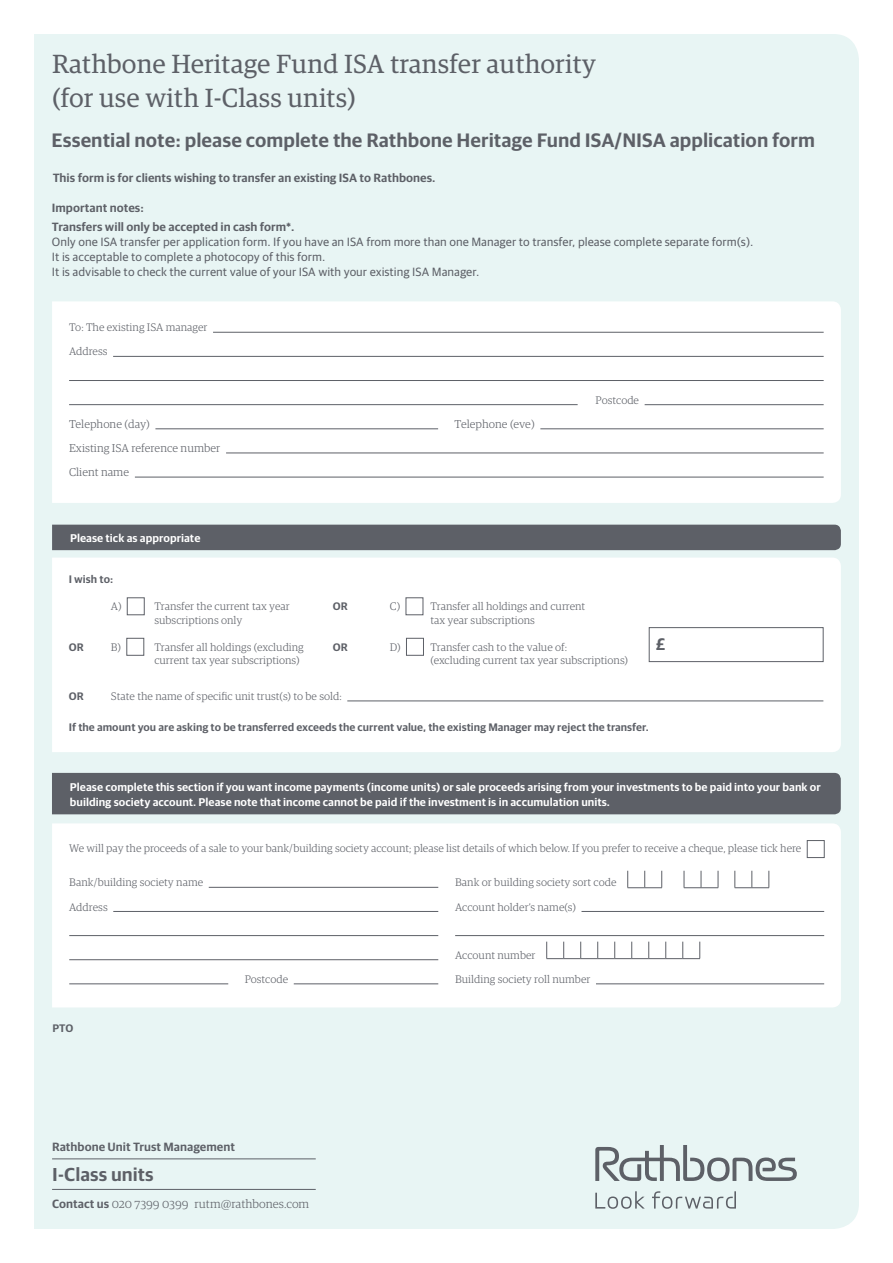
<style>
.page{position:relative;width:893px;height:1263px;background:#fff}
.page>*{position:absolute;margin:0;border:0;box-sizing:border-box;transform-origin:0 0}
.t1{font:26.25px "Guardian RTB Egyp";color:#5d6067}
.t2{font:600 19.5px "Guardian RTB Sans";color:#5d6067}
.t3{font:600 18.75px "Guardian RTB Sans";color:#5d6067}
.t4{font:600 18px "Guardian RTB Sans";color:#5d6067}
.t5{font:12px "Guardian RTB Sans";color:#5d6067}
.t6{font:600 12px "Guardian RTB Sans";color:#5d6067}
.t7{font:300 12px "Guardian RTB Egyp";color:#5d6067}
.t8{font:300 11.4px "Guardian RTB Egyp";color:#5d6067}
.CTA{font:600 11.25px/15px "Guardian RTB Sans";color:#fff}
.t9{font:300 10.95px "Guardian RTB Egyp";color:#5d6067}
.t10{font:600 10.95px "Guardian RTB Sans";color:#5d6067}
.s1{font-family:"Guardian RTB Sans";font-weight:600}
</style>
<div class="page">
<div style="left:34px;top:34px;width:825px;height:1195px;background:#e8f5f4"></div>
<svg style="left:595px;top:1145px;width:202px;height:64px;background:#cad5d5"></svg>
<hr style="left:52px;top:1158px;width:264px;height:1px;background:#5d6067">
<hr style="left:52px;top:1189px;width:264px;height:1px;background:#5d6067">
<div style="left:52px;top:525px;width:789px;height:25px;background:#5d6067"></div>
<svg style="left:52px;top:301px;width:789px;height:202px"></svg>
<svg style="left:52px;top:558px;width:789px;height:194px"></svg>
<hr style="left:213px;top:332px;width:611px;height:1px;background:#5d6067">
<hr style="left:113px;top:356px;width:711px;height:1px;background:#5d6067">
<hr style="left:69px;top:380px;width:755px;height:1px;background:#5d6067">
<hr style="left:69px;top:404px;width:509px;height:1px;background:#5d6067">
<hr style="left:645px;top:404px;width:179px;height:1px;background:#5d6067">
<hr style="left:155px;top:429px;width:283px;height:1px;background:#5d6067">
<hr style="left:540px;top:429px;width:284px;height:1px;background:#5d6067">
<hr style="left:226px;top:453px;width:598px;height:1px;background:#5d6067">
<hr style="left:135px;top:477px;width:689px;height:1px;background:#5d6067">
<hr style="left:347px;top:701px;width:476px;height:1px;background:#5d6067">
<div style="left:127px;top:598px;width:17px;height:17px;background:#fff;border:1px solid #5d6067"></div>
<div style="left:406px;top:598px;width:17px;height:17px;background:#fff;border:1px solid #5d6067"></div>
<div style="left:127px;top:638px;width:17px;height:17px;background:#fff;border:1px solid #5d6067"></div>
<div style="left:406px;top:638px;width:18px;height:17px;background:#fff;border:1px solid #5d6067"></div>
<div style="left:649px;top:627px;width:174px;height:35px;background:#fff;border:1px solid #5d6067"></div>
<div style="left:52px;top:773px;width:789px;height:41px;background:#5d6067"></div>
<svg style="left:52px;top:823px;width:789px;height:184px"></svg>
<hr style="left:209px;top:887px;width:229px;height:1px;background:#5d6067">
<hr style="left:113px;top:911px;width:325px;height:1px;background:#5d6067">
<hr style="left:69px;top:935px;width:369px;height:1px;background:#5d6067">
<hr style="left:69px;top:959px;width:369px;height:1px;background:#5d6067">
<hr style="left:69px;top:983px;width:159px;height:1px;background:#5d6067">
<hr style="left:294px;top:983px;width:144px;height:1px;background:#5d6067">
<div style="left:807px;top:840px;width:17px;height:18px;background:#fff;border:1px solid #5d6067"></div>
<hr style="left:581px;top:911px;width:243px;height:1px;background:#5d6067">
<hr style="left:455px;top:935px;width:369px;height:1px;background:#5d6067">
<hr style="left:596px;top:983px;width:228px;height:1px;background:#5d6067">
<svg style="left:627px;top:871px;width:35px;height:17px"></svg>
<svg style="left:684px;top:871px;width:35px;height:17px"></svg>
<svg style="left:735px;top:871px;width:35px;height:17px"></svg>
<svg style="left:546px;top:942px;width:154px;height:17px"></svg>
<p class="t1" style="left:52px;top:46px;width:546px">Rathbone Heritage Fund ISA transfer authority</p>
<p class="t1" style="left:52px;top:80px;width:305px">(for use with I-Class units)</p>
<p class="t2" style="left:52px;top:126px;width:765px">Essential note: please complete the Rathbone Heritage Fund ISA/NISA application form</p>
<p class="t6" style="left:53px;top:169px;width:384px">This form is for clients wishing to transfer an existing ISA to Rathbones.</p>
<p class="t6" style="left:52px;top:199px;width:93px">Important notes:</p>
<p class="t6" style="left:52px;top:218px;width:244px">Transfers will only be accepted in cash form*.</p>
<p class="t5" style="left:52px;top:233px;width:703px">Only one ISA transfer per application form. If you have an ISA from more than one Manager to transfer, please complete separate form(s).</p>
<p class="t5" style="left:52px;top:248px;width:275px">It is acceptable to complete a photocopy of this form.</p>
<p class="t5" style="left:52px;top:263px;width:429px">It is advisable to check the current value of your ISA with your existing ISA Manager.</p>
<p class="t9" style="left:69px;top:320px;width:140px">To: The existing ISA manager</p>
<p class="t9" style="left:69px;top:344px;width:40px">Address</p>
<p class="t8" style="left:69px;top:416px;width:82px">Telephone (day)</p>
<p class="t8" style="left:455px;top:416px;width:82px">Telephone (eve)</p>
<p class="t8" style="left:69px;top:440px;width:153px">Existing ISA reference number</p>
<p class="t8" style="left:69px;top:465px;width:62px">Client name</p>
<p class="t9" style="left:596px;top:393px;width:45px">Postcode</p>
<p class="CTA" style="left:70px;top:529px;width:132px">Please tick as appropriate</p>
<p class="t10" style="left:69px;top:572px;width:46px">I wish to:</p>
<p class="t9" style="left:111px;top:599px;width:12px">A)</p>
<p class="t9" style="left:154px;top:599px;width:137px">Transfer the current tax year</p>
<p class="t10" style="left:333px;top:599px;width:16px">OR</p>
<p class="t9" style="left:390px;top:599px;width:12px">C)</p>
<p class="t9" style="left:430px;top:599px;width:157px">Transfer all holdings and current</p>
<p class="t9" style="left:154px;top:613px;width:90px">subscriptions only</p>
<p class="t9" style="left:430px;top:613px;width:106px">tax year subscriptions</p>
<p class="t10" style="left:69px;top:639px;width:16px">OR</p>
<p class="t9" style="left:111px;top:640px;width:12px">B)</p>
<p class="t9" style="left:154px;top:640px;width:151px">Transfer all holdings (excluding</p>
<p class="t10" style="left:333px;top:639px;width:16px">OR</p>
<p class="t9" style="left:390px;top:640px;width:12px">D)</p>
<p class="t9" style="left:430px;top:640px;width:138px">Transfer cash to the value of:</p>
<p class="t9" style="left:154px;top:653px;width:147px">current tax year subscriptions)</p>
<p class="t9" style="left:430px;top:653px;width:199px">(excluding current tax year subscriptions)</p>
<p class="t10" style="left:69px;top:688px;width:16px">OR</p>
<p class="t9" style="left:111px;top:689px;width:232px">State the name of specific unit trust(s) to be sold:</p>
<p class="t10" style="left:69px;top:719px;width:581px">If the amount you are asking to be transferred exceeds the current value, the existing Manager may reject the transfer.</p>
<p class="t4" style="left:656px;top:630px;width:11px">£</p>
<p class="CTA" style="left:70px;top:778px;width:752px">Please complete this section if you want income payments (income units) or sale proceeds arising from your investments to be paid into your bank or building society account. Please note that income cannot be paid if the investment is in accumulation units.</p>
<p class="t9" style="left:69px;top:841px;width:734px">We will pay the proceeds of a sale to your bank/building society account; please list details of which below. If you prefer to receive a cheque, please tick here</p>
<p class="t9" style="left:455px;top:875px;width:163px">Bank or building society sort code</p>
<p class="t9" style="left:455px;top:899px;width:122px">Account holder’s name(s)</p>
<p class="t9" style="left:455px;top:948px;width:82px">Account number</p>
<p class="t9" style="left:455px;top:972px;width:137px">Building society roll number</p>
<p class="t10" style="left:52px;top:1020px;width:22px">PTO</p>
<p class="t9" style="left:69px;top:875px;width:136px">Bank/building society name</p>
<p class="t9" style="left:69px;top:899px;width:40px">Address</p>
<p class="t9" style="left:245px;top:972px;width:45px">Postcode</p>
<p class="t6" style="left:52px;top:1138px;width:184px">Rathbone Unit Trust Management</p>
<p class="t3" style="left:52px;top:1160px;width:103px">I-Class units</p>
<p class="t7" style="left:52px;top:1196px;width:259px"><span class="s1">Contact us</span> 020 7399 0399 rutm@rathbones.com</p>
</div>
